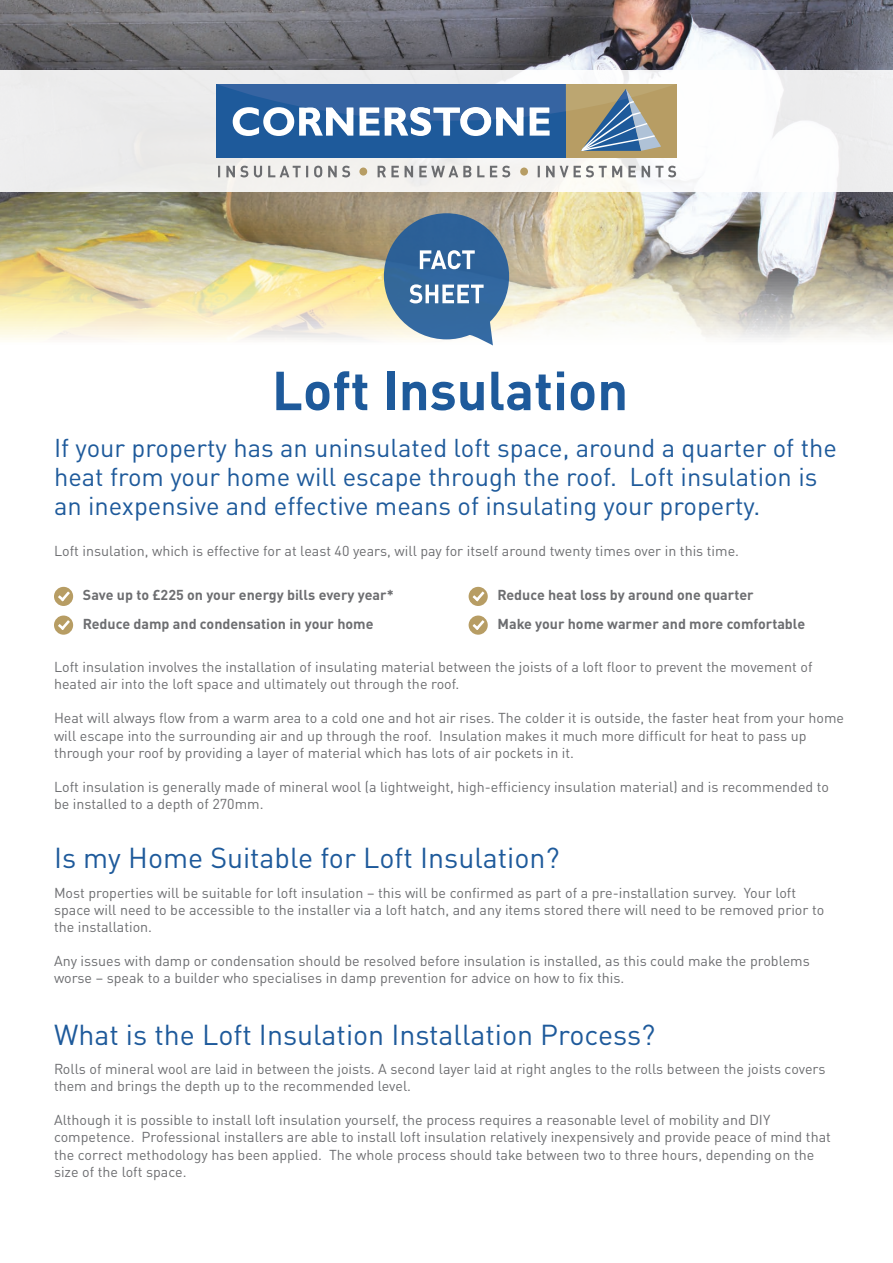
<style>
.page{position:relative;width:893px;height:1263px;background:#fff}
.page>*{position:absolute;margin:0;border:0;box-sizing:border-box;transform-origin:0 0}
.t1{font:700 54px "DINOT";color:#1e5a9b}
.t2{font:28.5px "DINOT";color:#1e5a9b}
.t3{font:25.5px/28.5px "DINOT";color:#1e5a9b}
.t4{font:14.25px/17.1px "DINOT";color:#6d6e71}
.t5{font:700 14.25px/28.7px "DINOT";color:#6d6e71}
</style>
<div class="page">
<img style="left:0;top:0;width:892px;height:340px">
<div style="left:0;top:70px;width:893px;height:121px;background:linear-gradient(to right,#ebeaea,#fafaf9)"></div>
<div style="left:231px;top:327px;width:438px;height:128px;background:#fff"></div>
<div style="left:217px;top:84px;width:349px;height:73px;background:#1e5a9b"></div>
<div style="left:566px;top:84px;width:110px;height:73px;background:#b79d64"></div>
<svg style="left:218px;top:84px;width:456px;height:67px"></svg>
<svg style="left:218px;top:166px;width:458px;height:11px"></svg>
<div style="left:359px;top:167px;width:8px;height:9px;background:#b79d64;border-radius:50%"></div>
<div style="left:520px;top:167px;width:8px;height:9px;background:#b79d64;border-radius:50%"></div>
<div style="left:54px;top:587px;width:19px;height:19px;background:#b79d64;border-radius:50%"></div>
<svg style="left:58px;top:591px;width:12px;height:10px"></svg>
<svg style="left:384px;top:213px;width:125px;height:132px;background:#6588a9"></svg>
<div style="left:54px;top:615px;width:19px;height:20px;background:#b79d64;border-radius:50%"></div>
<svg style="left:58px;top:620px;width:12px;height:10px"></svg>
<div style="left:469px;top:587px;width:19px;height:19px;background:#b79d64;border-radius:50%"></div>
<svg style="left:472px;top:591px;width:13px;height:10px"></svg>
<div style="left:469px;top:615px;width:19px;height:20px;background:#b79d64;border-radius:50%"></div>
<svg style="left:472px;top:620px;width:13px;height:10px"></svg>
<h1 class="t1" style="left:272px;top:355px;width:358px">Loft Insulation</h1>
<h3 class="t3" style="left:54px;top:434px;width:784px">If your property has an uninsulated loft space, around a quarter of the heat from your home will escape through the roof. Loft insulation is an inexpensive and effective means of insulating your property.</h3>
<p class="t4" style="left:54px;top:542px;width:687px">Loft insulation, which is effective for at least 40 years, will pay for itself around twenty times over in this time.</p>
<p class="t5" style="left:497px;top:580px;width:309px">Reduce heat loss by around one quarter<br>Make your home warmer and more comfortable</p>
<p class="t4" style="left:54px;top:658px;width:760px">Loft insulation involves the installation of insulating material between the joists of a loft floor to prevent the movement of heated air into the loft space and ultimately out through the roof.</p>
<p class="t4" style="left:54px;top:709px;width:792px">Heat will always flow from a warm area to a cold one and hot air rises. The colder it is outside, the faster heat from your home will escape into the surrounding air and up through the roof. Insulation makes it much more difficult for heat to pass up through your roof by providing a layer of material which has lots of air pockets in it.</p>
<p class="t4" style="left:54px;top:778px;width:777px">Loft insulation is generally made of mineral wool (a lightweight, high-efficiency insulation material) and is recommended to be installed to a depth of 270mm.</p>
<p class="t5" style="left:83px;top:580px;width:312px">Save up to £225 on your energy bills every year*<br>Reduce damp and condensation in your home</p>
<h2 class="t2" style="left:54px;top:840px;width:507px">Is my Home Suitable for Loft Insulation?</h2>
<p class="t4" style="left:54px;top:883px;width:772px">Most properties will be suitable for loft insulation – this will be confirmed as part of a pre-installation survey. Your loft space will need to be accessible to the installer via a loft hatch, and any items stored there will need to be removed prior to the installation.</p>
<p class="t4" style="left:54px;top:952px;width:757px">Any issues with damp or condensation should be resolved before insulation is installed, as this could make the problems worse – speak to a builder who specialises in damp prevention for advice on how to fix this.</p>
<h2 class="t2" style="left:54px;top:1016px;width:603px">What is the Loft Insulation Installation Process?</h2>
<p class="t4" style="left:54px;top:1060px;width:773px">Rolls of mineral wool are laid in between the joists. A second layer laid at right angles to the rolls between the joists covers them and brings the depth up to the recommended level.</p>
<p class="t4" style="left:54px;top:1111px;width:778px">Although it is possible to install loft insulation yourself, the process requires a reasonable level of mobility and DIY competence. Professional installers are able to install loft insulation relatively inexpensively and provide peace of mind that the correct methodology has been applied. The whole process should take between two to three hours, depending on the size of the loft space.</p>
</div>
